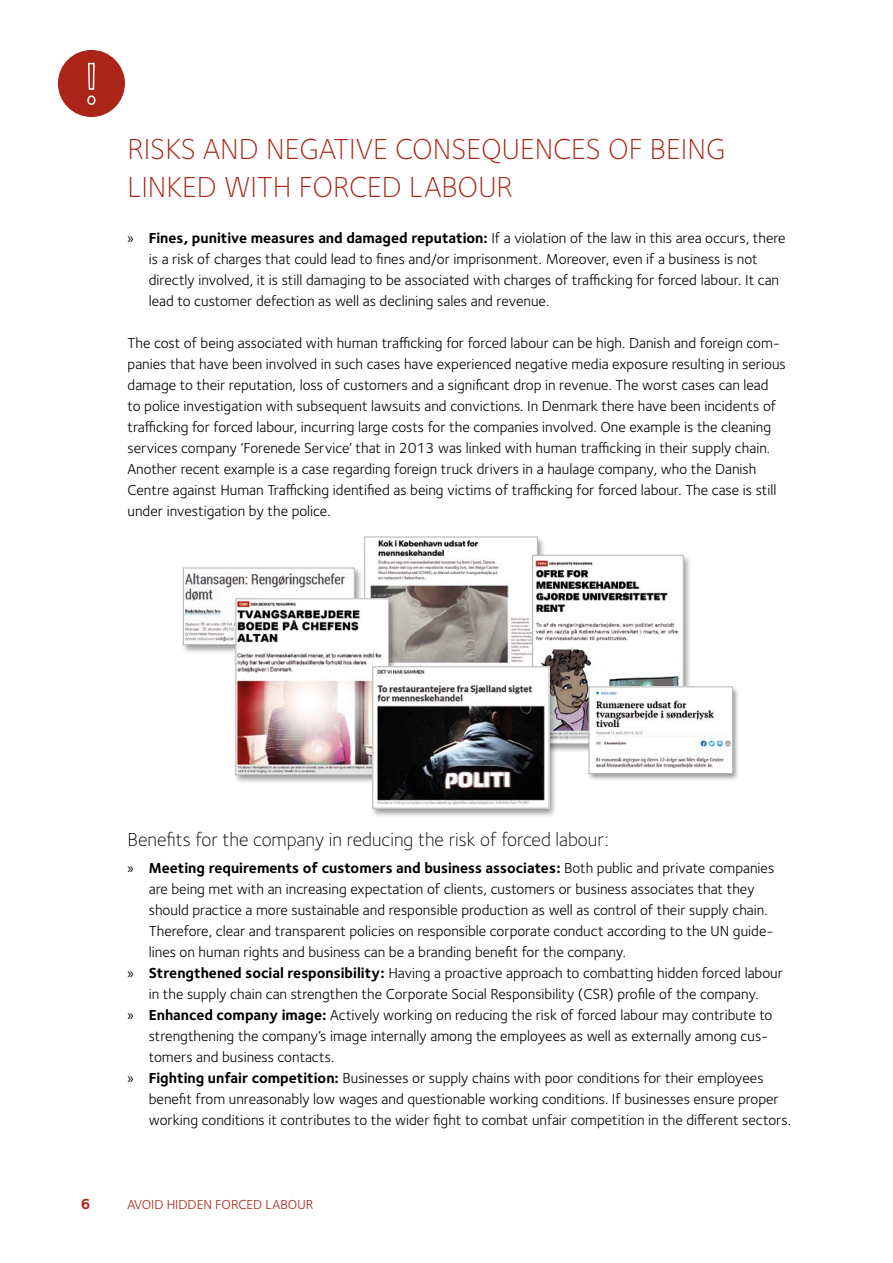
<style>
.page{position:relative;width:893px;height:1263px;background:#fff}
.page>*{position:absolute;margin:0;border:0;box-sizing:border-box;transform-origin:0 0}
.t1{font:300 30px/37.5px "Foundry Sterling";color:#aa2517}
.t2{font:300 19.5px "Foundry Sterling";color:#000}
.t3{font:15px/21px "Foundry Sterling";color:#000}
.t4{font:15px "Foundry Sterling Bold 2";color:#aa2517}
.t5{font:13.5px "Foundry Sterling";color:#aa2517}
.s1{font-family:"Myriad Pro"}
.s2{font-family:"Foundry Sterling Bold 2"}
</style>
<div class="page">
<div style="left:58px;top:50px;width:67px;height:67px;background:#aa2517;border-radius:50%"></div>
<svg style="left:87px;top:62px;width:9px;height:43px"></svg>
<div style="left:362px;top:535px;width:183px;height:151px;background:#000;opacity:.4"></div>
<img style="left:366px;top:539px;width:169px;height:126px">
<div style="left:364px;top:537px;width:173px;height:139px;border:1px solid #b3b2b2"></div>
<div style="left:530px;top:554px;width:162px;height:199px;background:#000;opacity:.4"></div>
<img style="left:534px;top:557px;width:147px;height:185px">
<div style="left:532px;top:555px;width:151px;height:189px;border:1px solid #b3b2b2"></div>
<div style="left:180px;top:566px;width:183px;height:88px;background:#000;opacity:.4"></div>
<img style="left:185px;top:570px;width:167px;height:73px">
<div style="left:183px;top:568px;width:171px;height:77px;border:1px solid #b3b2b2"></div>
<div style="left:233px;top:597px;width:164px;height:187px;background:#000;opacity:.4"></div>
<img style="left:238px;top:601px;width:149px;height:172px">
<div style="left:236px;top:599px;width:153px;height:176px;border:1px solid #b3b2b2"></div>
<div style="left:370px;top:665px;width:187px;height:153px;background:#000;opacity:.4"></div>
<img style="left:375px;top:669px;width:172px;height:137px">
<div style="left:373px;top:667px;width:176px;height:141px;border:1px solid #b3b2b2"></div>
<div style="left:587px;top:686px;width:153px;height:95px;background:#000;opacity:.4"></div>
<img style="left:591px;top:689px;width:140px;height:83px">
<div style="left:589px;top:687px;width:144px;height:87px;border:1px solid #b3b2b2"></div>
<h1 class="t1" style="left:128px;top:130px;width:599px">RISKS AND NEGATIVE CONSEQUENCES OF BEING<br>LINKED WITH FORCED LABOUR</h1>
<p class="t3" style="left:149px;top:228px;width:638px;text-indent:-21px"><span class="s1">»</span> <span class="s2">Fines, punitive measures and damaged reputation:</span> If a violation of the law in this area occurs, there is a risk of charges that could lead to fines and/or imprisonment. Moreover, even if a business is not directly involved, it is still damaging to be associated with charges of trafficking for forced labour. It can lead to customer defection as well as declining sales and revenue.</p>
<p class="t3" style="left:128px;top:333px;width:660px">The cost of being associated with human trafficking for forced labour can be high. Danish and foreign com&shy;panies that have been involved in such cases have experienced negative media exposure resulting in serious damage to their reputation, loss of customers and a significant drop in revenue. The worst cases can lead<br>to police investigation with subsequent lawsuits and convictions. In Denmark there have been incidents of trafficking for forced labour, incurring large costs for the companies involved. One example is the cleaning services company ‘Forenede Service’ that in 2013 was linked with human trafficking in their supply chain.<br>Another recent example is a case regarding foreign truck drivers in a haulage company, who the Danish Centre against Human Trafficking identified as being victims of trafficking for forced labour. The case is still under investigation by the police.</p>
<h2 class="t2" style="left:128px;top:828px;width:483px">Benefits for the company in reducing the risk of forced labour:</h2>
<p class="t3" style="left:149px;top:858px;width:627px;text-indent:-21px"><span class="s1">»</span> <span class="s2">Meeting requirements of customers and business associates:</span> Both public and private companies are being met with an increasing expectation of clients, customers or business associates that they should practice a more sustainable and responsible production as well as control of their supply chain.<br>Therefore, clear and transparent policies on responsible corporate conduct according to the UN guide&shy;lines on human rights and business can be a branding benefit for the company.</p>
<p class="t3" style="left:128px;top:963px;width:657px;text-align:center"><span class="s1">»</span> <span class="s2">Strengthened social responsibility:</span> Having a proactive approach to combatting hidden forced labour in the supply chain can strengthen the Corporate Social Responsibility (CSR) profile of the company.</p>
<p class="t3" style="left:149px;top:1005px;width:625px;text-indent:-21px"><span class="s1">»</span> <span class="s2">Enhanced company image:</span> Actively working on reducing the risk of forced labour may contribute to strengthening the company’s image internally among the employees as well as externally among cus&shy;tomers and business contacts.</p>
<p class="t3" style="left:149px;top:1068px;width:644px;text-indent:-21px"><span class="s1">»</span> <span class="s2">Fighting unfair competition:</span> Businesses or supply chains with poor conditions for their employees benefit from unreasonably low wages and questionable working conditions. If businesses ensure proper working conditions it contributes to the wider fight to combat unfair competition in the different sectors.</p>
<p class="t4" style="left:81px;top:1195px;width:11px">6</p>
<p class="t5" style="left:128px;top:1197px;width:187px">AVOID HIDDEN FORCED LABOUR</p>
</div>
